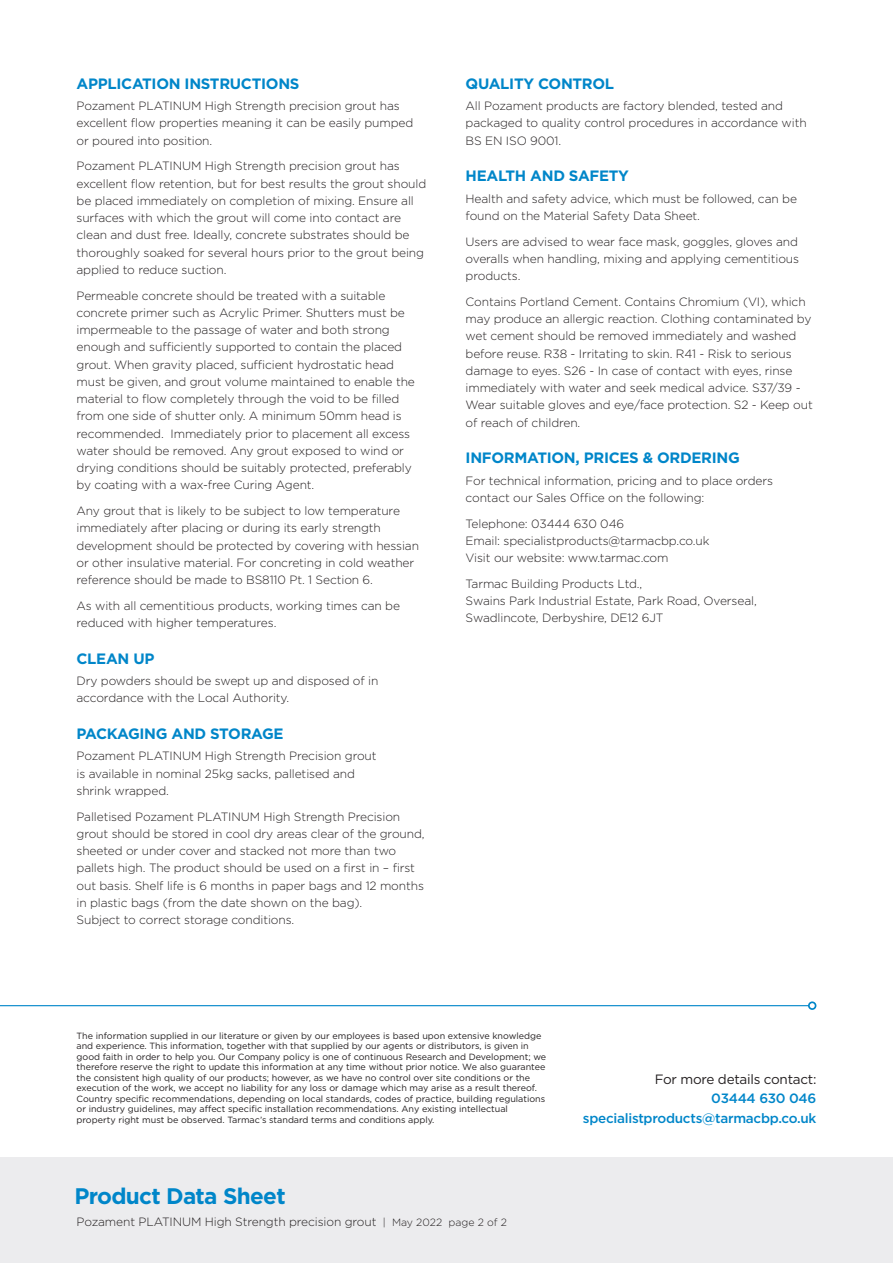
<style>
.page{position:relative;width:893px;height:1263px;background:#fff}
.page>*{position:absolute;margin:0;border:0;box-sizing:border-box;transform-origin:0 0}
.t1{font:700 22.5px "Gotham";letter-spacing:-.03em;color:#0086c9}
.sub_header_blue{font:700 15px "Gotham";letter-spacing:-.02em;color:#0086c9}
.t2{font:500 13.5px/19.5px "Gotham";letter-spacing:-.02em;color:#0086c9;text-align:right}
.t3{font:13.5px "Gotham";letter-spacing:-.02em;color:#231f20}
.body_copy{font:300 12px/17.2px "Gotham";letter-spacing:-.01em;color:#231f20}
.t4{font:9px/10.5px "Gotham";color:#231f20}
.s1{font-size:10.5px}
</style>
<div class="page">
<div style="left:0;top:1157px;width:893px;height:106px;background:#ececee"></div>
<hr style="left:0;top:1005px;width:809px;height:1px;background:#0086c9">
<div style="left:808px;top:1001px;width:8px;height:9px;border:2px solid #0086c9;border-radius:50%"></div>
<p class="sub_header_blue" style="left:77px;top:73px;width:224px">APPLICATION INSTRUCTIONS</p>
<p class="body_copy" style="left:77px;top:97px;width:338px">Pozament PLATINUM High Strength precision grout has excellent flow properties meaning it can be easily pumped or poured into position.</p>
<p class="body_copy" style="left:77px;top:157px;width:351px">Pozament PLATINUM High Strength precision grout has excellent flow retention, but for best results the grout should be placed immediately on completion of mixing. Ensure all surfaces with which the grout will come into contact are clean and dust free. Ideally, concrete substrates should be thoroughly soaked for several hours prior to the grout being applied to reduce suction.</p>
<p class="body_copy" style="left:77px;top:286px;width:340px">Permeable concrete should be treated with a suitable concrete primer such as Acrylic Primer. Shutters must be impermeable to the passage of water and both strong enough and sufficiently supported to contain the placed grout. When gravity placed, sufficient hydrostatic head must be given, and grout volume maintained to enable the material to flow completely through the void to be filled from one side of shutter only. A minimum 50mm head is recommended. Immediately prior to placement all excess water should be removed. Any grout exposed to wind or drying conditions should be suitably protected, preferably by coating with a wax-free Curing Agent.</p>
<p class="body_copy" style="left:77px;top:502px;width:344px">Any grout that is likely to be subject to low temperature immediately after placing or during its early strength development should be protected by covering with hessian or other insulative material. For concreting in cold weather reference should be made to BS8110 Pt. 1 Section 6.</p>
<p class="body_copy" style="left:77px;top:597px;width:325px">As with all cementitious products, working times can be reduced with higher temperatures.</p>
<p class="sub_header_blue" style="left:77px;top:648px;width:79px">CLEAN UP</p>
<p class="body_copy" style="left:77px;top:672px;width:303px">Dry powders should be swept up and disposed of in accordance with the Local Authority.</p>
<p class="sub_header_blue" style="left:77px;top:724px;width:209px">PACKAGING AND STORAGE</p>
<p class="body_copy" style="left:77px;top:747px;width:302px">Pozament PLATINUM High Strength Precision grout is available in nominal 25kg sacks, palletised and shrink wrapped.</p>
<p class="body_copy" style="left:77px;top:807px;width:350px">Palletised Pozament PLATINUM High Strength Precision grout should be stored in cool dry areas clear of the ground, sheeted or under cover and stacked not more than two pallets high. The product should be used on a first in – first out basis. Shelf life is 6 months in paper bags and 12 months in plastic bags (from the date shown on the bag).<br>Subject to correct storage conditions.</p>
<p class="sub_header_blue" style="left:466px;top:73px;width:150px">QUALITY CONTROL</p>
<p class="body_copy" style="left:466px;top:97px;width:343px">All Pozament products are factory blended, tested and packaged to quality control procedures in accordance with<br>BS EN ISO 9001.</p>
<p class="sub_header_blue" style="left:466px;top:166px;width:165px">HEALTH AND SAFETY</p>
<p class="body_copy" style="left:466px;top:189px;width:333px">Health and safety advice, which must be followed, can be found on the Material Safety Data Sheet.</p>
<p class="body_copy" style="left:466px;top:232px;width:335px;text-align:justify">Users are advised to wear face mask, goggles, gloves and overalls when handling, mixing and applying cementitious products.</p>
<p class="body_copy" style="left:466px;top:293px;width:349px">Contains Portland Cement. Contains Chromium (VI), which may produce an allergic reaction. Clothing contaminated by wet cement should be removed immediately and washed before reuse. R38 - Irritating to skin. R41 - Risk to serious damage to eyes. S26 - In case of contact with eyes, rinse immediately with water and seek medical advice. S37/39 - Wear suitable gloves and eye/face protection. S2 - Keep out of reach of children.</p>
<p class="sub_header_blue" style="left:466px;top:448px;width:276px">INFORMATION, PRICES &amp; ORDERING</p>
<p class="body_copy" style="left:466px;top:471px;width:309px">For technical information, pricing and to place orders contact our Sales Office on the following:</p>
<p class="body_copy" style="left:466px;top:514px;width:245px">Telephone: 03444 630 046<br>Email: specialistproducts@tarmacbp.co.uk<br>Visit our website: www.tarmac.com</p>
<p class="body_copy" style="left:466px;top:575px;width:293px">Tarmac Building Products Ltd.,<br>Swains Park Industrial Estate, Park Road, Overseal,<br>Swadlincote, Derbyshire, DE12 6JT</p>
<p class="t4" style="left:77px;top:1030px;width:471px">The information supplied in our literature or given by our employees is based upon extensive knowledge and experience. This information, together with that supplied by our agents or distributors, is given in good faith in order to help you. Our Company policy is one of continuous Research and Development; we therefore reserve the right to update this information at any time without prior notice. We also guarantee the consistent high quality of our products; however, as we have no control over site conditions or the execution of the work, we accept no liability for any loss or damage which may arise as a result thereof.<br>Country specific recommendations, depending on local standards, codes of practice, building regulations or industry guidelines, may affect specific installation recommendations. Any existing intellectual property right must be observed. Tarmac’s standard terms and conditions apply.</p>
<h1 class="t1" style="left:74px;top:1181px;width:213px">Product Data Sheet</h1>
<p class="body_copy" style="left:77px;top:1212px;width:432px">Pozament PLATINUM High Strength precision grout <span class="s1">| May 2022 page 2 of 2</span></p>
<p class="t3" style="left:655px;top:1070px;width:163px">For more details contact:</p>
<p class="t2" style="left:583px;top:1088px;width:235px">03444 630 046 specialistproducts@tarmacbp.co.uk</p>
</div>
